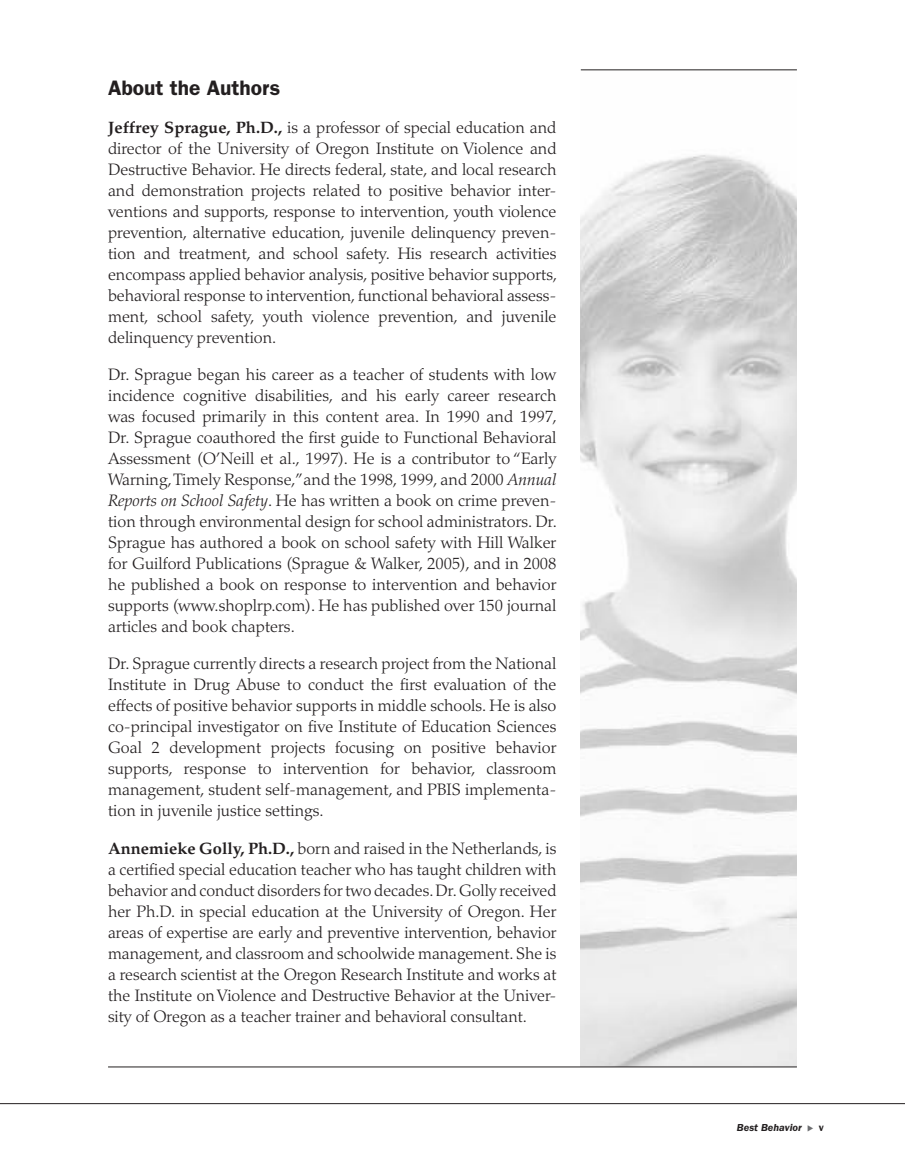
<style>
.page{position:relative;width:905px;height:1175px;background:#fff}
.page>*{position:absolute;margin:0;border:0;box-sizing:border-box;transform-origin:0 0}
.t1{font:600 21px "ITC Franklin Gothic Std";color:#231f20}
.t2{font:300 16.5px/21px "Palatino LT Std";letter-spacing:-.005em;color:#231f20;text-align:justify}
.t3{font:italic 600 10.5px "ITC Franklin Gothic Std";color:#231f20}
.s1{font-weight:700}
.s2{font-style:italic}
.s3{color:#6c6d70}
.s4{font-style:normal}
</style>
<div class="page">
<hr style="left:580px;top:69px;width:216px;height:1px;background:#231f20">
<hr style="left:108px;top:1066px;width:688px;height:1px;background:#231f20">
<hr style="left:0;top:1103px;width:904px;height:1px;background:#231f20">
<p class="t1" style="left:108px;top:76px;width:174px">About the Authors</p>
<p class="t2" style="left:108px;top:117px;width:450px"><span class="s1">Jeffrey Sprague, Ph.D.,</span> is a professor of special education and director of the University of Oregon Institute on Violence and Destructive Behavior. He directs federal, state, and local research and demonstration projects related to positive behavior inter&shy;ventions and supports, response to intervention, youth violence prevention, alternative education, juvenile delinquency preven&shy;tion and treatment, and school safety. His research activities encompass applied behavior analysis, positive behavior supports, behavioral response to intervention, functional behavioral assess&shy;ment, school safety, youth violence prevention, and juvenile delinquency prevention.</p>
<p class="t2" style="left:108px;top:364px;width:450px">Dr. Sprague began his career as a teacher of students with low incidence cognitive disabilities, and his early career research was focused primarily in this content area. In 1990 and 1997, Dr. Sprague coauthored the first guide to Functional Behavioral Assessment (O’Neill et al., 1997). He is a contributor to “Early Warning, Timely Response,”and the 1998, 1999, and 2000 <span class="s2">Annual Reports on School Safety</span>. He has written a book on crime preven&shy;tion through environmental design for school administrators. Dr.<br>Sprague has authored a book on school safety with Hill Walker for Guilford Publications (Sprague &amp; Walker, 2005), and in 2008 he published a book on response to intervention and behavior supports (www.shoplrp.com). He has published over 150 journal articles and book chapters.</p>
<p class="t2" style="left:108px;top:653px;width:450px">Dr. Sprague currently directs a research project from the National Institute in Drug Abuse to conduct the first evaluation of the effects of positive behavior supports in middle schools. He is also co-principal investigator on five Institute of Education Sciences Goal 2 development projects focusing on positive behavior supports, response to intervention for behavior, classroom management, student self-management, and PBIS implementa&shy;tion in juvenile justice settings.</p>
<p class="t2" style="left:108px;top:838px;width:450px"><span class="s1">Annemieke Golly, Ph.D.,</span> born and raised in the Netherlands, is a certified special education teacher who has taught children with behavior and conduct disorders for two decades. Dr. Golly received her Ph.D. in special education at the University of Oregon. Her areas of expertise are early and preventive intervention, behavior management, and classroom and schoolwide management. She is a research scientist at the Oregon Research Institute and works at the Institute on Violence and Destructive Behavior at the Univer&shy;sity of Oregon as a teacher trainer and behavioral consultant.</p>
<p class="t3" style="left:737px;top:1121px;width:88px">Best Behavior <span class="s3">◆</span> <span class="s4">v</span></p>
</div>
